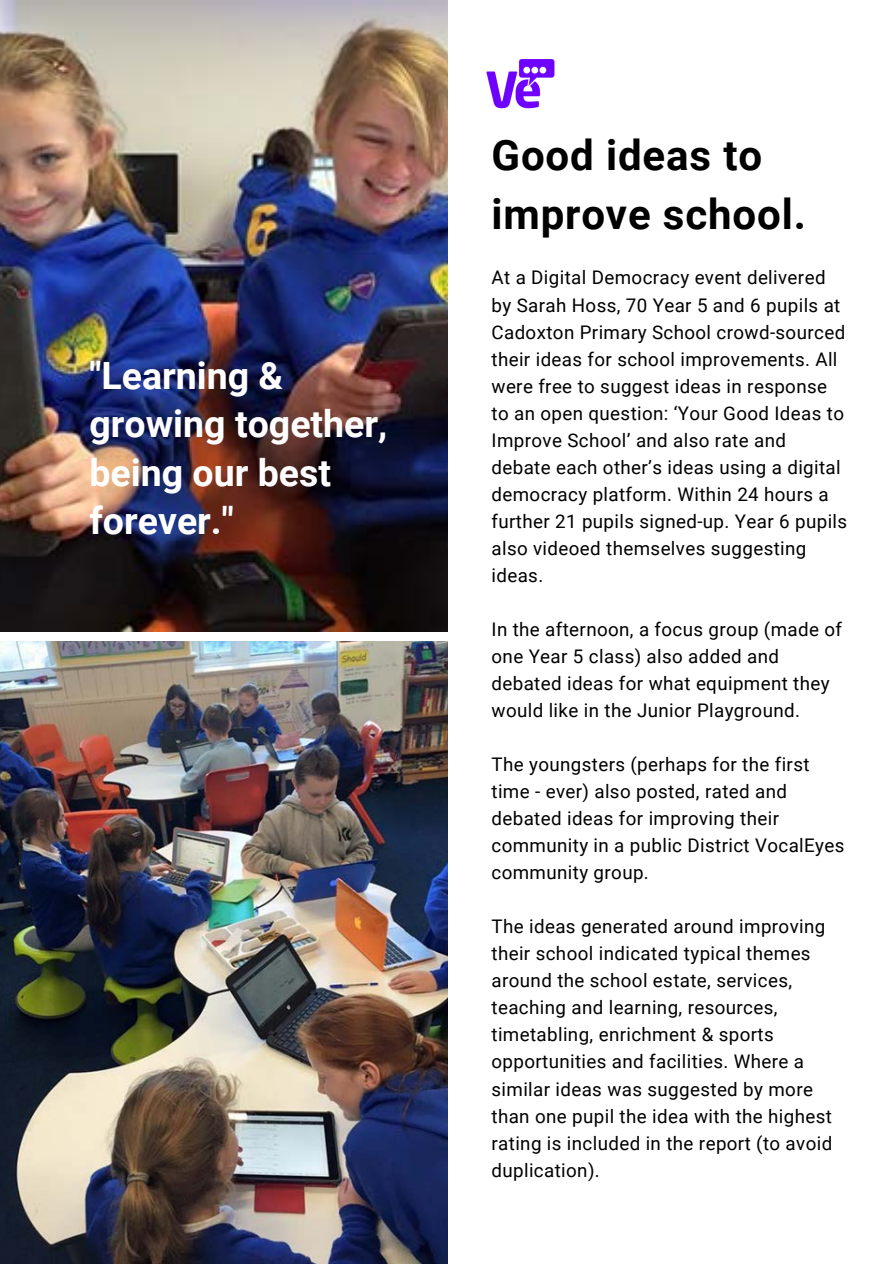
<style>
.page{position:relative;width:894px;height:1264px;background:#fff}
.page>*{position:absolute;margin:0;border:0;box-sizing:border-box;transform-origin:0 0}
.t1{font:700 42px/58.5px "Roboto";letter-spacing:.02em;color:#000}
.t2{font:700 37.5px/48.4px "Roboto";color:#fff}
.t3{font:18.75px/27px "Roboto";letter-spacing:.02em;color:#000}
</style>
<div class="page">
<img style="left:0;top:0;width:447px;height:632px">
<img style="left:486px;top:60px;width:69px;height:49px">
<img style="left:0;top:641px;width:447px;height:622px">
<p class="t2" style="left:89px;top:352px;width:299px">"Learning &amp; growing together, being our best forever."</p>
<p class="t1" style="left:491px;top:127px;width:316px">Good ideas to improve school.</p>
<p class="t3" style="left:491px;top:263px;width:357px">At a Digital Democracy event delivered by Sarah Hoss, 70 Year 5 and 6 pupils at Cadoxton Primary School crowd-sourced their ideas for school improvements. All were free to suggest ideas in response to an open question: ‘Your Good Ideas to Improve School’ and also rate and debate each other’s ideas using a digital democracy platform. Within 24 hours a further 21 pupils signed-up. Year 6 pupils also videoed themselves suggesting ideas.</p>
<p class="t3" style="left:491px;top:615px;width:352px">In the afternoon, a focus group (made of one Year 5 class) also added and debated ideas for what equipment they would like in the Junior Playground.</p>
<p class="t3" style="left:491px;top:750px;width:354px">The youngsters (perhaps for the first time - ever) also posted, rated and debated ideas for improving their community in a public District VocalEyes community group.</p>
<p class="t3" style="left:491px;top:912px;width:342px">The ideas generated around improving their school indicated typical themes around the school estate, services, teaching and learning, resources, timetabling, enrichment &amp; sports opportunities and facilities. Where a similar ideas was suggested by more than one pupil the idea with the highest rating is included in the report (to avoid duplication).</p>
</div>
